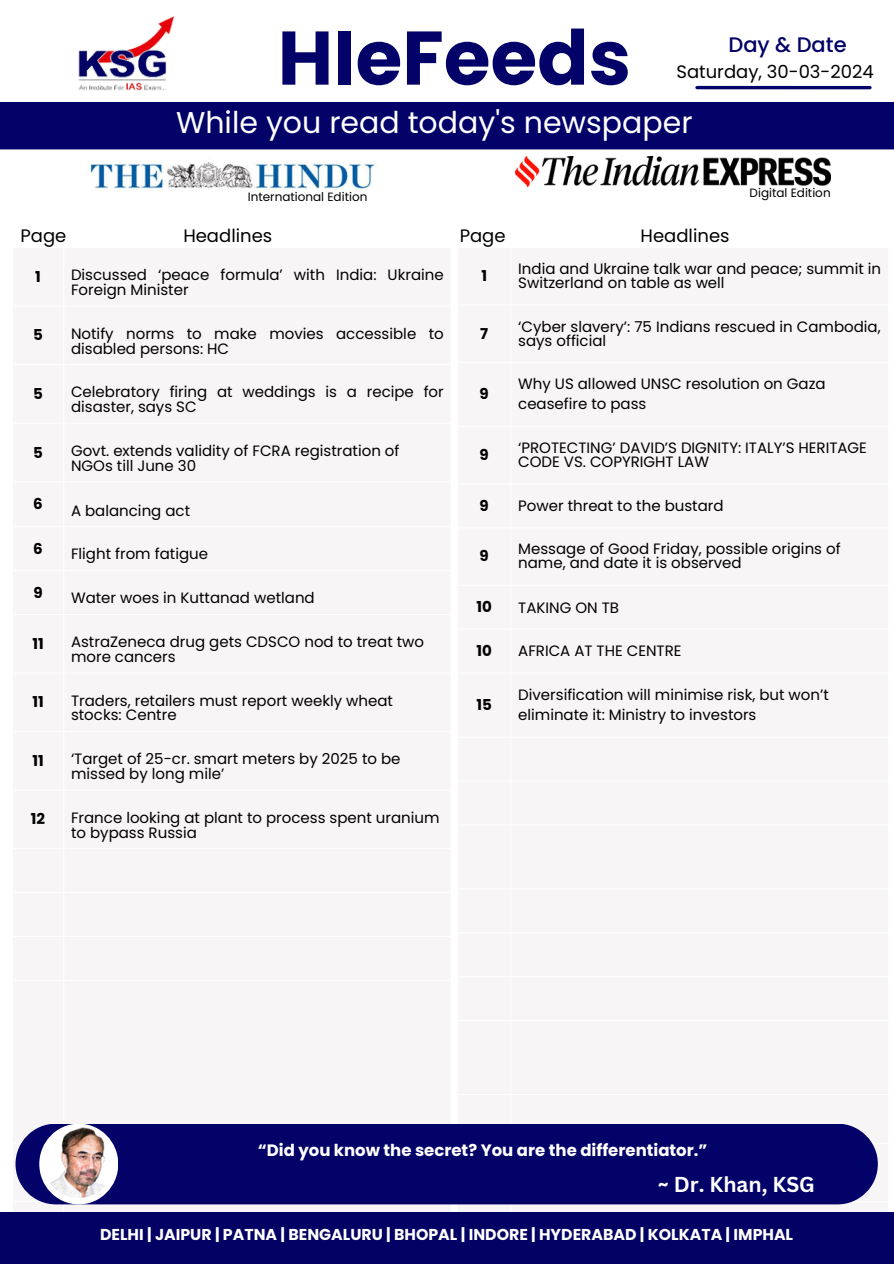
<style>
.page{position:relative;width:894px;height:1264px;background:#fff}
.page>*{position:absolute;margin:0;border:0;box-sizing:border-box;transform-origin:0 0}
.t1{font:700 75.75px "Poppins";color:#030268}
.t2{font:30px "Poppins";color:#fff}
.t3{font:700 21px "Canva Sans";color:#fff}
.t4{font:500 21px "Poppins";color:#030268}
.t5{font:18px "Poppins";color:#000}
.t6{font:700 16.5px "Poppins";color:#fff}
.t7{font:700 15.75px "Poppins";color:#fff}
.t8{font:15px/14.7px "Poppins";color:#000}
.t9{font:700 15px "Poppins";color:#000}
.t10{font:12px "Poppins";color:#000}
</style>
<div class="page">
<img style="left:515px;top:156px;width:315px;height:30px">
<div style="left:15px;top:1123px;width:862px;height:81px;background:#030268;border-radius:40px"></div>
<div style="left:39px;top:1123px;width:79px;height:81px;background:#fff;border-radius:50%"></div>
<img style="left:43px;top:1126px;width:71px;height:71px;border-radius:50%">
<img style="left:78px;top:16px;width:97px;height:75px">
<div style="left:0;top:102px;width:893px;height:47px;background:#030268"></div>
<hr style="left:696px;top:86px;width:173px;height:3px;background:#030268">
<img style="left:89px;top:161px;width:286px;height:30px">
<div style="left:0;top:1211px;width:893px;height:52px;background:#030163"></div>
<p class="t1" style="left:277px;top:5px;width:355px">HIeFeeds</p>
<p class="t2" style="left:176px;top:101px;width:518px">While you read today's newspaper</p>
<p class="t4" style="left:728px;top:30px;width:120px">Day &amp; Date</p>
<h4 class="t5" style="left:676px;top:59px;width:199px">Saturday, 30-03-2024</h4>
<p class="t10" style="left:248px;top:188px;width:121px">International Edition</p>
<p class="t5" style="left:21px;top:223px;width:47px">Page</p>
<p class="t5" style="left:183px;top:223px;width:90px">Headlines</p>
<p class="t5" style="left:459px;top:223px;width:47px">Page</p>
<p class="t5" style="left:640px;top:223px;width:90px">Headlines</p>
<h6 class="t10" style="left:749px;top:184px;width:83px">Digital Edition</h6>
<h1 class="t9" style="left:35px;top:266px;width:7px">1</h1>
<h3 class="t8" style="left:71px;top:268px;width:374px">Discussed ‘peace formula’ with India: Ukraine<br>Foreign Minister</h3>
<h5 class="t9" style="left:33px;top:325px;width:11px">5</h5>
<h2 class="t8" style="left:71px;top:326px;width:374px">Notify norms to make movies accessible to disabled persons: HC</h2>
<p class="t9" style="left:33px;top:383px;width:11px">5</p>
<p class="t8" style="left:71px;top:385px;width:374px">Celebratory firing at weddings is a recipe for disaster, says SC</p>
<p class="t9" style="left:33px;top:442px;width:11px">5</p>
<p class="t8" style="left:71px;top:443px;width:330px">Govt. extends validity of FCRA registration of<br>NGOs till June 30</p>
<h5 class="t9" style="left:33px;top:493px;width:11px">6</h5>
<h5 class="t8" style="left:71px;top:503px;width:121px">A balancing act</h5>
<h5 class="t9" style="left:33px;top:538px;width:11px">6</h5>
<h5 class="t8" style="left:71px;top:547px;width:138px">Flight from fatigue</h5>
<p class="t9" style="left:33px;top:582px;width:11px">9</p>
<p class="t8" style="left:71px;top:590px;width:245px">Water woes in Kuttanad wetland</p>
<p class="t9" style="left:32px;top:633px;width:13px">11</p>
<p class="t8" style="left:71px;top:634px;width:354px">AstraZeneca drug gets CDSCO nod to treat two more cancers</p>
<p class="t9" style="left:32px;top:691px;width:13px">11</p>
<p class="t8" style="left:71px;top:693px;width:323px">Traders, retailers must report weekly wheat stocks: Centre</p>
<p class="t9" style="left:32px;top:750px;width:13px">11</p>
<p class="t8" style="left:71px;top:751px;width:331px">‘Target of 25-cr. smart meters by 2025 to be missed by long mile’</p>
<p class="t9" style="left:31px;top:808px;width:16px">12</p>
<p class="t8" style="left:71px;top:810px;width:370px">France looking at plant to process spent uranium to bypass Russia</p>
<p class="t9" style="left:481px;top:265px;width:7px">1</p>
<p class="t8" style="left:518px;top:262px;width:364px;line-height:14px">India and Ukraine talk war and peace; summit in<br>Switzerland on table as well</p>
<p class="t9" style="left:480px;top:323px;width:10px">7</p>
<p class="t8" style="left:518px;top:319px;width:364px;line-height:14px">‘Cyber slavery’: 75 Indians rescued in Cambodia, says official</p>
<p class="t9" style="left:479px;top:384px;width:11px">9</p>
<p class="t8" style="left:518px;top:373px;width:309px;line-height:20.1px">Why US allowed UNSC resolution on Gaza ceasefire to pass</p>
<p class="t9" style="left:479px;top:444px;width:11px">9</p>
<p class="t8" style="left:518px;top:441px;width:350px;line-height:14px">‘PROTECTING’ DAVID’S DIGNITY: ITALY’S HERITAGE<br>CODE VS. COPYRIGHT LAW</p>
<p class="t9" style="left:479px;top:495px;width:11px">9</p>
<p class="t8" style="left:518px;top:499px;width:207px">Power threat to the bustard</p>
<p class="t9" style="left:479px;top:545px;width:11px">9</p>
<p class="t8" style="left:518px;top:542px;width:324px;line-height:14px">Message of Good Friday, possible origins of name, and date it is observed</p>
<p class="t9" style="left:476px;top:596px;width:17px">10</p>
<p class="t8" style="left:518px;top:600px;width:102px">TAKING ON TB</p>
<p class="t9" style="left:476px;top:640px;width:17px">10</p>
<p class="t8" style="left:518px;top:643px;width:165px">AFRICA AT THE CENTRE</p>
<p class="t9" style="left:476px;top:694px;width:17px">15</p>
<p class="t8" style="left:518px;top:684px;width:312px;line-height:20.1px">Diversification will minimise risk, but won’t eliminate it: Ministry to investors</p>
<h3 class="t6" style="left:258px;top:1138px;width:451px">“Did you know the secret? You are the differentiator.”</h3>
<p class="t3" style="left:657px;top:1169px;width:158px">~ Dr. Khan, KSG</p>
<p class="t7" style="left:100px;top:1223px;width:694px">DELHI | JAIPUR | PATNA | BENGALURU | BHOPAL | INDORE | HYDERABAD | KOLKATA | IMPHAL</p>
</div>
